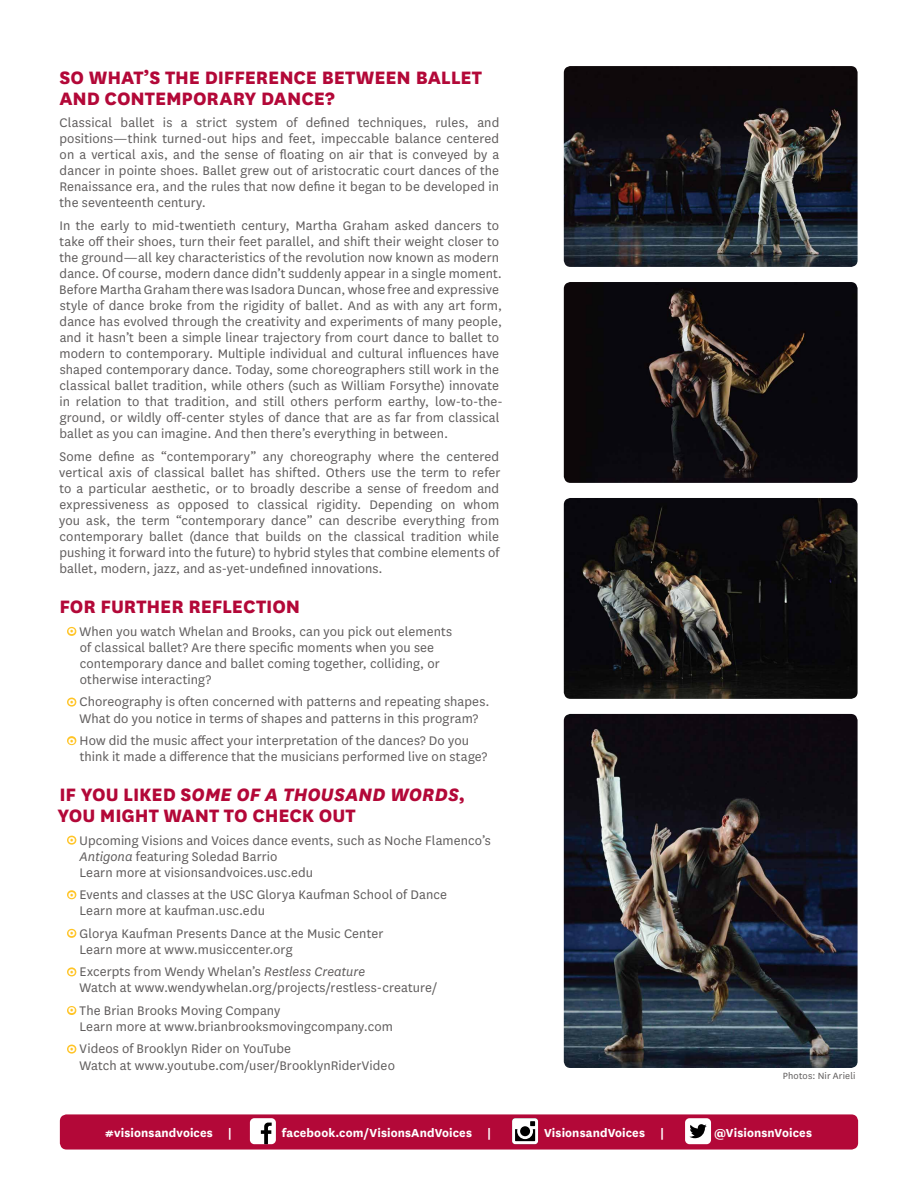
<style>
.page{position:relative;width:918px;height:1188px;background:#fff}
.page>*{position:absolute;margin:0;border:0;box-sizing:border-box;transform-origin:0 0}
.t1{font:800 21px/21px "National";letter-spacing:-.005em;color:#b30838}
.t2{font:14.55px/16px "National";letter-spacing:.005em;color:#5f5c5c}
.t3{font:700 13.5px "National";letter-spacing:.01em;color:#fff}
.t4{font:10.5px "National";letter-spacing:.015em;color:#5f5c5c}
.s1{font-family:"Neutraface Text";font-weight:700;font-size:13.5px;color:#fff}
.s2{font-style:italic}
</style>
<div class="page">
<svg style="left:67px;top:626px;width:10px;height:10px"></svg>
<svg style="left:67px;top:697px;width:10px;height:10px"></svg>
<svg style="left:67px;top:736px;width:10px;height:10px"></svg>
<svg style="left:67px;top:835px;width:10px;height:10px"></svg>
<svg style="left:67px;top:890px;width:10px;height:10px"></svg>
<svg style="left:67px;top:928px;width:10px;height:10px"></svg>
<svg style="left:67px;top:967px;width:10px;height:10px"></svg>
<svg style="left:67px;top:1006px;width:10px;height:9px"></svg>
<svg style="left:67px;top:1044px;width:10px;height:10px"></svg>
<img style="left:564px;top:714px;width:294px;height:354px">
<img style="left:564px;top:498px;width:294px;height:201px">
<img style="left:564px;top:282px;width:294px;height:201px">
<img style="left:564px;top:66px;width:294px;height:201px">
<div style="left:60px;top:1114px;width:798px;height:36px;background:#b30838;border-radius:7px"></div>
<div style="left:250px;top:1118px;width:26px;height:26px;background:#fff;border-radius:4px"></div>
<svg style="left:261px;top:1123px;width:11px;height:21px"></svg>
<svg style="left:512px;top:1118px;width:26px;height:26px"></svg>
<div style="left:685px;top:1118px;width:26px;height:26px;background:#fff;border-radius:4px"></div>
<svg style="left:689px;top:1124px;width:18px;height:14px"></svg>
<h1 class="t1" style="left:59px;top:65px;width:424px">SO WHAT’S THE DIFFERENCE BETWEEN BALLET<br>AND CONTEMPORARY DANCE?</h1>
<p class="t2" style="left:59px;top:114px;width:442px;text-align:justify">Classical ballet is a strict system of defined techniques, rules, and positions—think turned-out hips and feet, impeccable balance centered on a vertical axis, and the sense of floating on air that is conveyed by a dancer in pointe shoes. Ballet grew out of aristocratic court dances of the Renaissance era, and the rules that now define it began to be developed in the seventeenth century.</p>
<p class="t2" style="left:59px;top:217px;width:445px">In the early to mid-twentieth century, Martha Graham asked dancers to take off their shoes, turn their feet parallel, and shift their weight closer to the ground—all key characteristics of the revolution now known as modern dance. Of course, modern dance didn’t suddenly appear in a single moment.<br>Before Martha Graham there was Isadora Duncan, whose free and expressive style of dance broke from the rigidity of ballet. And as with any art form, dance has evolved through the creativity and experiments of many people, and it hasn’t been a simple linear trajectory from court dance to ballet to modern to contemporary. Multiple individual and cultural influences have shaped contemporary dance. Today, some choreographers still work in the classical ballet tradition, while others (such as William Forsythe) innovate in relation to that tradition, and still others perform earthy, low-to-the&shy;ground, or wildly off-center styles of dance that are as far from classical ballet as you can imagine. And then there’s everything in between.</p>
<p class="t2" style="left:59px;top:448px;width:443px;text-align:justify">Some define as “contemporary” any choreography where the centered vertical axis of classical ballet has shifted. Others use the term to refer to a particular aesthetic, or to broadly describe a sense of freedom and expressiveness as opposed to classical rigidity. Depending on whom you ask, the term “contemporary dance” can describe everything from contemporary ballet (dance that builds on the classical tradition while pushing it forward into the future) to hybrid styles that combine elements of ballet, modern, jazz, and as-yet-undefined innovations.</p>
<h1 class="t1" style="left:60px;top:595px;width:242px">FOR FURTHER REFLECTION</h1>
<p class="t2" style="left:80px;top:623px;width:374px;text-indent:-12px"><span class="s1">o</span> When you watch Whelan and Brooks, can you pick out elements of classical ballet? Are there specific moments when you see contemporary dance and ballet coming together, colliding, or otherwise interacting?</p>
<p class="t2" style="left:68px;top:693px;width:423px;text-align:center"><span class="s1">o</span> Choreography is often concerned with patterns and repeating shapes.<br>What do you notice in terms of shapes and patterns in this program?</p>
<p class="t2" style="left:80px;top:732px;width:409px;text-indent:-12px"><span class="s1">o</span> How did the music affect your interpretation of the dances? Do you think it made a difference that the musicians performed live on stage?</p>
<h1 class="t1" style="left:57px;top:782px;width:409px">IF YOU LIKED S<span class="s2">OME OF A THOUSAND WORDS</span>,<br>YOU MIGHT WANT TO CHECK OUT</h1>
<p class="t2" style="left:80px;top:831px;width:413px;text-indent:-12px"><span class="s1">o</span> Upcoming Visions and Voices dance events, such as Noche Flamenco’s<br><span class="s2">Antigona</span> featuring Soledad Barrio<br>Learn more at visionsandvoices.usc.edu</p>
<p class="t2" style="left:80px;top:886px;width:369px;text-indent:-12px"><span class="s1">o</span> Events and classes at the USC Glorya Kaufman School of Dance<br>Learn more at kaufman.usc.edu</p>
<p class="t2" style="left:80px;top:925px;width:305px;text-indent:-12px"><span class="s1">o</span> Glorya Kaufman Presents Dance at the Music Center<br>Learn more at www.musiccenter.org</p>
<p class="t2" style="left:79px;top:963px;width:359px;text-indent:-11px"><span class="s1">o</span> Excerpts from Wendy Whelan’s <span class="s2">Restless Creature<br></span>Watch at www.wendywhelan.org/projects/restless-creature/</p>
<p class="t2" style="left:80px;top:1002px;width:315px;text-indent:-12px"><span class="s1">o</span> The Brian Brooks Moving Company<br>Learn more at www.brianbrooksmovingcompany.com</p>
<p class="t2" style="left:79px;top:1040px;width:317px;text-indent:-11px"><span class="s1">o</span> Videos of Brooklyn Rider on YouTube<br>Watch at www.youtube.com/user/BrooklynRiderVideo</p>
<p class="t4" style="left:783px;top:1069px;width:74px">Photos: Nir Arieli</p>
<p class="t3" style="left:105px;top:1124px;width:128px">#visionsandvoices |</p>
<p class="t3" style="left:282px;top:1124px;width:211px">facebook.com/VisionsAndVoices |</p>
<p class="t3" style="left:544px;top:1124px;width:122px">VisionsandVoices |</p>
<p class="t3" style="left:714px;top:1124px;width:99px">@VisionsnVoices</p>
</div>
